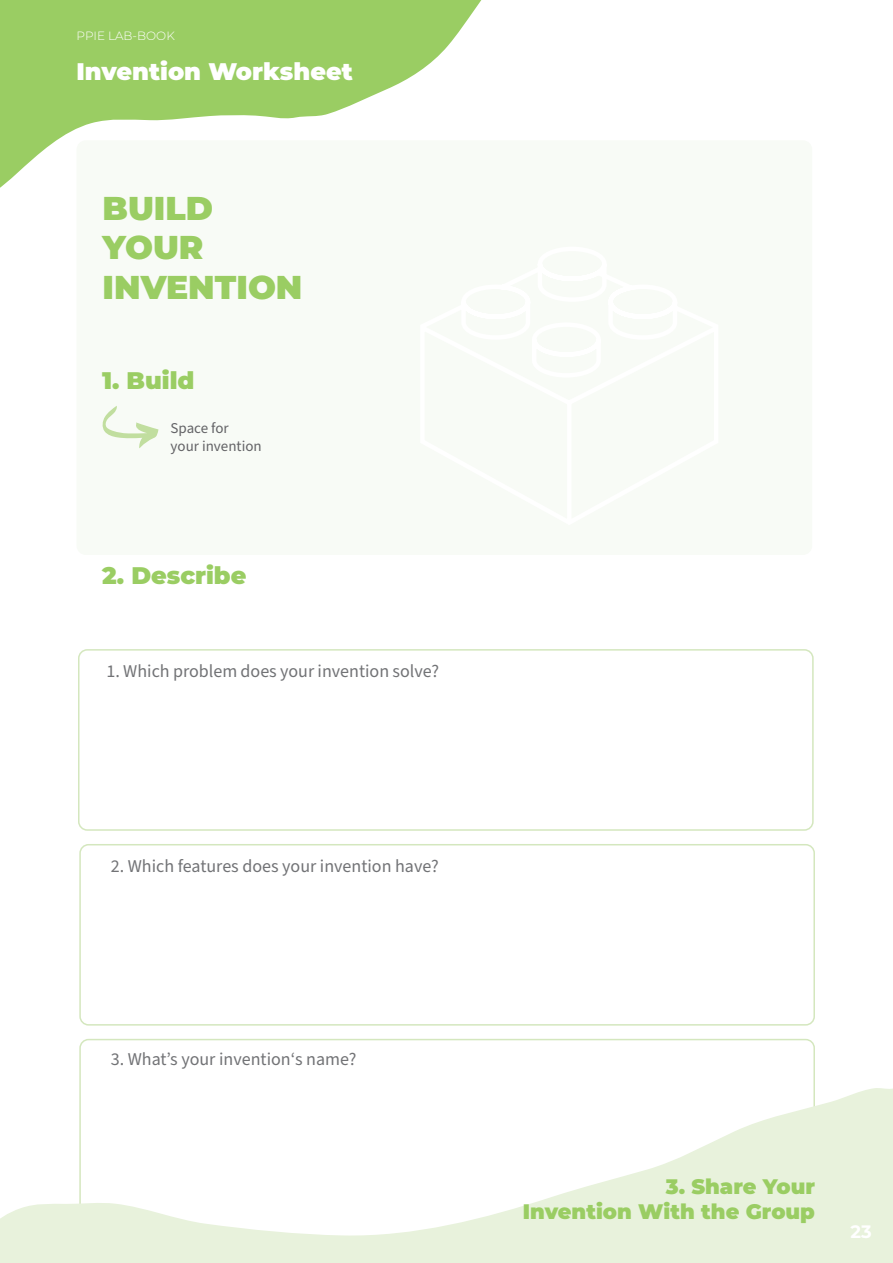
<style>
.page{position:relative;width:893px;height:1263px;background:#fff}
.page>*{position:absolute;margin:0;border:0;box-sizing:border-box;transform-origin:0 0}
.t1{font:900 33px "Montserrat";color:#9acd63}
.t2{font:900 24px "Montserrat";color:#fff}
.t3{font:900 24px "Montserrat";color:#9acd63}
.t4{font:900 21px "Montserrat";color:#9acd63}
.Fließtext{font:18px "Source Sans Pro";color:#727376}
.t5{font:700 18px "Montserrat";color:#fff}
.Fließtext-2{font:15px "Source Sans Pro";color:#636366}
.t6{font:300 12px "Montserrat";color:#fff}
</style>
<div class="page">
<svg style="left:0;top:0;width:482px;height:188px;fill:#9acd63"></svg>
<svg style="left:321px;top:1019px;width:494px;height:26px"></svg>
<div style="left:78px;top:649px;width:736px;height:182px;border:2px solid #d4e7be;border-radius:9px"></div>
<div style="left:79px;top:844px;width:736px;height:181px;border:2px solid #d4e7be;border-radius:9px"></div>
<svg style="left:0;top:1055px;width:893px;height:208px"></svg>
<div style="left:77px;top:141px;width:734px;height:413px;background:#f8fbf6;border-radius:9px"></div>
<div style="left:77px;top:140px;width:735px;height:415px;border:2px solid #f8fbf6;border-radius:9px"></div>
<svg style="left:102px;top:406px;width:56px;height:42px"></svg>
<p class="t6" style="left:77px;top:28px;width:100px">PPIE LAB-BOOK</p>
<p class="t2" style="left:77px;top:54px;width:278px">Invention Worksheet</p>
<p class="t1" style="left:103px;top:183px;width:112px">BUILD</p>
<p class="t1" style="left:103px;top:223px;width:102px">YOUR</p>
<p class="t1" style="left:103px;top:263px;width:201px">INVENTION</p>
<p class="t3" style="left:102px;top:362px;width:94px">1. Build</p>
<p class="Fließtext-2" style="left:171px;top:418px;width:60px">Space for</p>
<p class="Fließtext-2" style="left:171px;top:436px;width:93px">your invention</p>
<p class="t3" style="left:102px;top:557px;width:146px">2. Describe</p>
<p class="Fließtext" style="left:107px;top:659px;width:334px">1. Which problem does your invention solve?</p>
<p class="Fließtext" style="left:111px;top:854px;width:330px">2. Which features does your invention have?</p>
<p class="Fließtext" style="left:111px;top:1047px;width:247px">3. What’s your invention‘s name?</p>
<p class="t4" style="left:666px;top:1171px;width:151px">3. Share Your</p>
<p class="t4" style="left:523px;top:1196px;width:294px">Invention With the Group</p>
<p class="t5" style="left:850px;top:1218px;width:23px">23</p>
</div>
